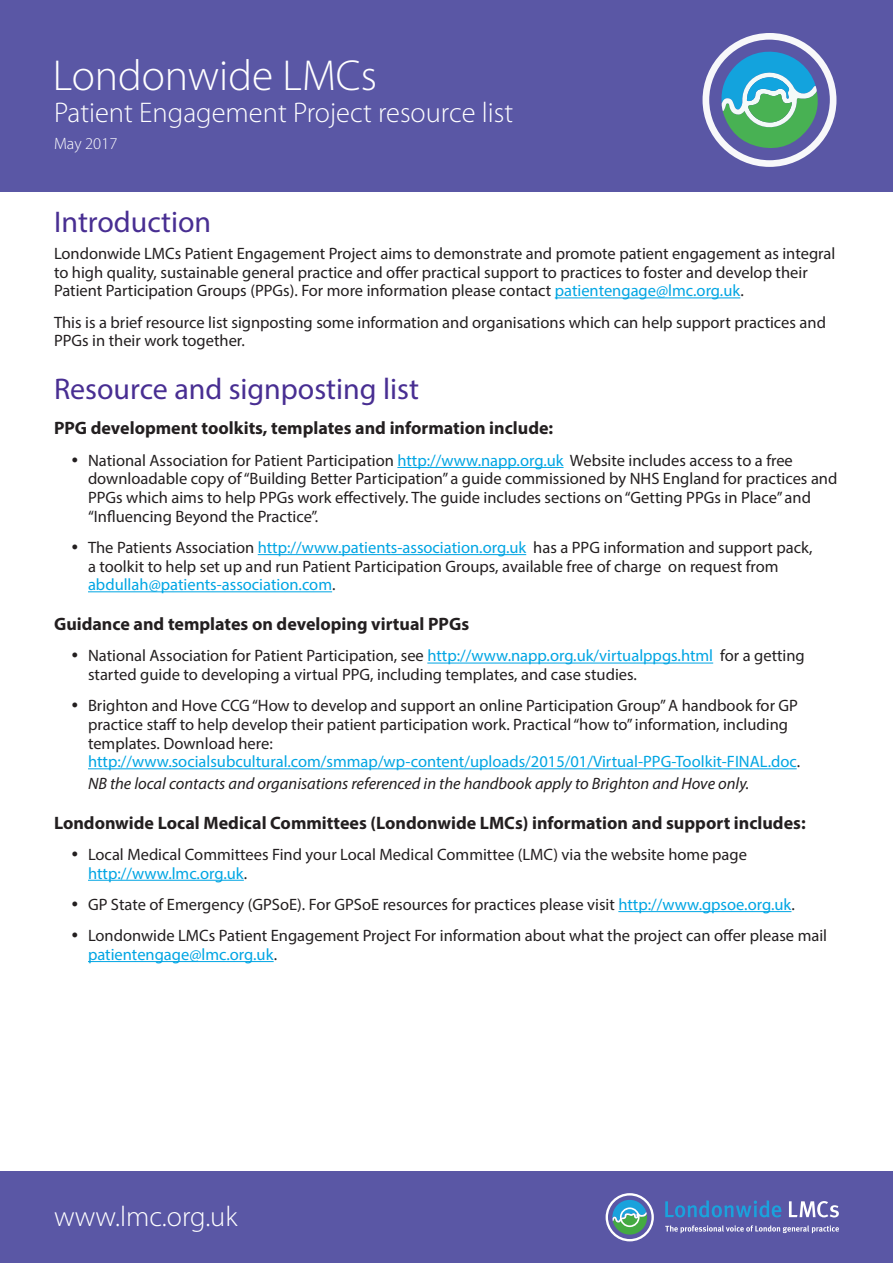
<style>
.page{position:relative;width:893px;height:1263px;background:#fff}
.page>*{position:absolute;margin:0;border:0;box-sizing:border-box;transform-origin:0 0}
.t1{font:300 43.5px "Myriad Pro";color:#fff}
.t2{font:30px "Myriad Pro";color:#482e92}
.t3{font:300 28.5px "Myriad Pro";color:#fff}
.Bodu_bold{font:700 18px "Myriad Pro";color:#231f20}
.Body{font:16.5px/18.6px "Myriad Pro";color:#231f20}
.t4{font:italic 16.5px "Myriad Pro";color:#231f20}
.t5{font:300 16.5px "Myriad Pro";color:#fff}
.s1{color:#00a5e3}
</style>
<div class="page">
<div style="left:0;top:0;width:893px;height:191px;background:#5a57a5"></div>
<svg style="left:702px;top:33px;width:134px;height:134px"></svg>
<div style="left:0;top:1171px;width:893px;height:92px;background:#5a57a5"></div>
<hr style="left:555px;top:297px;width:185px;height:1px;background:#00a5e3">
<hr style="left:397px;top:467px;width:167px;height:1px;background:#00a5e3">
<hr style="left:258px;top:554px;width:268px;height:1px;background:#00a5e3">
<hr style="left:88px;top:591px;width:244px;height:1px;background:#00a5e3">
<hr style="left:427px;top:663px;width:286px;height:1px;background:#00a5e3">
<hr style="left:88px;top:768px;width:709px;height:1px;background:#00a5e3">
<hr style="left:88px;top:880px;width:156px;height:1px;background:#00a5e3">
<hr style="left:618px;top:911px;width:173px;height:1px;background:#00a5e3">
<hr style="left:88px;top:961px;width:186px;height:1px;background:#00a5e3">
<svg style="left:665px;top:1225px;width:174px;height:8px"></svg>
<svg style="left:665px;top:1200px;width:116px;height:17px"></svg>
<svg style="left:789px;top:1201px;width:50px;height:16px"></svg>
<svg style="left:606px;top:1193px;width:48px;height:48px"></svg>
<p class="t1" style="left:53px;top:52px;width:326px">Londonwide LMCs</p>
<p class="t3" style="left:54px;top:97px;width:461px">Patient Engagement Project resource list</p>
<p class="t5" style="left:54px;top:135px;width:65px">May 2017</p>
<h1 class="t2" style="left:54px;top:203px;width:159px">Introduction</h1>
<p class="Body" style="left:54px;top:244px;width:783px">Londonwide LMCs Patient Engagement Project aims to demonstrate and promote patient engagement as integral to high quality, sustainable general practice and offer practical support to practices to foster and develop their<br>Patient Participation Groups (PPGs). For more information please contact <span class="s1">patientengage@lmc.org.uk</span>.</p>
<p class="Body" style="left:54px;top:312px;width:773px">This is a brief resource list signposting some information and organisations which can help support practices and<br>PPGs in their work together.</p>
<h1 class="t2" style="left:54px;top:370px;width:366px">Resource and signposting list</h1>
<p class="Bodu_bold" style="left:54px;top:417px;width:501px">PPG development toolkits, templates and information include:</p>
<p class="Body" style="left:88px;top:451px;width:751px">National Association for Patient Participation <span class="s1">http://www.napp.org.uk</span> Website includes access to a free downloadable copy of “Building Better Participation” a guide commissioned by NHS England for practices and PPGs which aims to help PPGs work effectively. The guide includes sections on “Getting PPGs in Place” and “Influencing Beyond the Practice”.</p>
<p class="Body" style="left:88px;top:538px;width:726px">The Patients Association <span class="s1">http://www.patients-association.org.uk</span> has a PPG information and support pack, a toolkit to help set up and run Patient Participation Groups, available free of charge on request from <span class="s1">abdullah@patients-association.com</span>.</p>
<p class="Bodu_bold" style="left:54px;top:612px;width:417px">Guidance and templates on developing virtual PPGs</p>
<p class="Body" style="left:88px;top:646px;width:718px">National Association for Patient Participation, see <span class="s1">http://www.napp.org.uk/virtualppgs.html</span> for a getting started guide to developing a virtual PPG, including templates, and case studies.</p>
<p class="Body" style="left:88px;top:696px;width:714px">Brighton and Hove CCG “How to develop and support an online Participation Group” A handbook for GP practice staff to help develop their patient participation work. Practical “how to” information, including templates. Download here: <span class="s1">http://www.socialsubcultural.com/smmap/wp-content/uploads/2015/01/Virtual-PPG-Toolkit-FINAL.doc</span>.</p>
<p class="t4" style="left:88px;top:773px;width:663px">NB the local contacts and organisations referenced in the handbook apply to Brighton and Hove only.</p>
<p class="Bodu_bold" style="left:54px;top:811px;width:753px">Londonwide Local Medical Committees (Londonwide LMCs) information and support includes:</p>
<p class="Body" style="left:88px;top:845px;width:660px">Local Medical Committees Find your Local Medical Committee (LMC) via the website home page <span class="s1">http://www.lmc.org.uk</span>.</p>
<p class="Body" style="left:88px;top:895px;width:708px">GP State of Emergency (GPSoE). For GPSoE resources for practices please visit <span class="s1">http://www.gpsoe.org.uk</span>.</p>
<p class="Body" style="left:88px;top:926px;width:741px">Londonwide LMCs Patient Engagement Project For information about what the project can offer please mail <span class="s1">patientengage@lmc.org.uk</span>.</p>
<p class="t3" style="left:54px;top:1201px;width:185px">www.lmc.org.uk</p>
</div>
